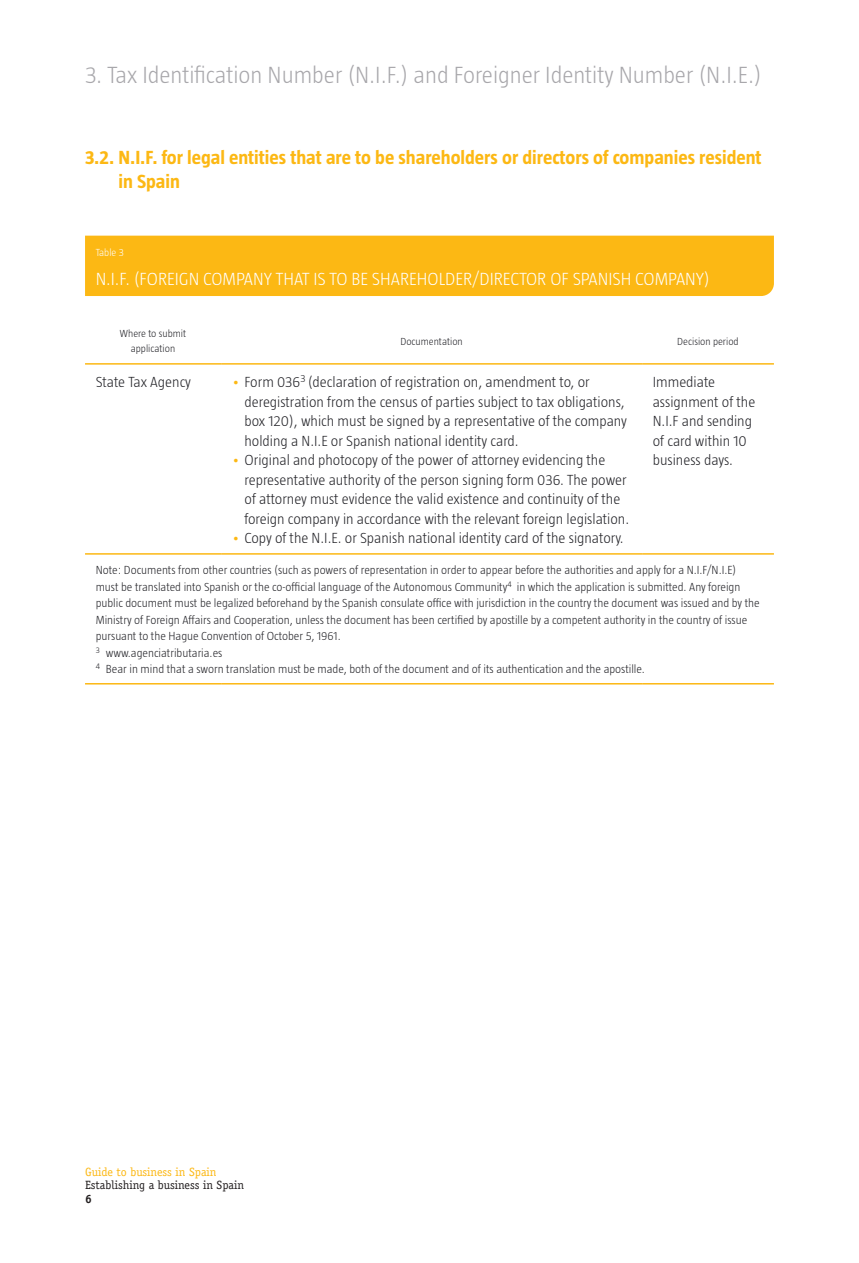
<style>
.page{position:relative;width:859px;height:1263px;background:#fff}
.page>*{position:absolute;margin:0;border:0;box-sizing:border-box;transform-origin:0 0}
.CABECERA-GENERAL{font:300 24px "Taz";color:#a8a7ab}
.GENERAL-NIVEL-2{font:700 19.5px/24px "Taz";color:#fcb814}
.t1{font:300 18px "Taz";color:#fff}
.TABLA-PARRAFO-IZQUIE{font:300 15px/19.5px "Taz";color:#212126}
.TABLA-PIE{font:300 12px/16.5px "Taz";color:#212126}
.t2{font:12px "Officina Serif Std";color:#231f20}
.t3{font:12px "Officina Serif Std";color:#fcb814}
.t4{font:700 12px "Officina Serif Std";color:#231f20}
.TABLA-CABECERA{font:300 10.5px/15px "Taz";color:#212126;text-align:center}
.t5{font:300 10.5px "Taz";color:#fff}
.s1{color:#fcb814}
</style>
<div class="page">
<div style="left:85px;top:236px;width:689px;height:60px;background:#fcb814"></div>
<hr style="left:85px;top:363px;width:136px;height:2px;background:#fcb814">
<hr style="left:221px;top:363px;width:421px;height:2px;background:#fcb814">
<hr style="left:642px;top:363px;width:132px;height:2px;background:#fcb814">
<hr style="left:85px;top:683px;width:136px;height:1px;background:#fcb814">
<hr style="left:221px;top:683px;width:421px;height:1px;background:#fcb814">
<hr style="left:642px;top:683px;width:132px;height:1px;background:#fcb814">
<hr style="left:85px;top:553px;width:136px;height:2px;background:#fcb814">
<hr style="left:221px;top:553px;width:421px;height:2px;background:#fcb814">
<hr style="left:642px;top:553px;width:132px;height:2px;background:#fcb814">
<p class="CABECERA-GENERAL" style="left:85px;top:62px;width:678px">3. Tax Identification Number (N.I.F.) and Foreigner Identity Number (N.I.E.)</p>
<p class="GENERAL-NIVEL-2" style="left:118px;top:146px;width:645px;text-indent:-33px">3.2. N.I.F. for legal entities that are to be shareholders or directors of companies resident in Spain</p>
<p class="t5" style="left:96px;top:247px;width:30px">Table 3</p>
<p class="t1" style="left:96px;top:270px;width:616px">N.I.F. (FOREIGN COMPANY THAT IS TO BE SHAREHOLDER/DIRECTOR OF SPANISH COMPANY)</p>
<p class="TABLA-CABECERA" style="left:120px;top:326px;width:68px">Where to submit application</p>
<p class="TABLA-CABECERA" style="left:400px;top:334px;width:64px">Documentation</p>
<p class="TABLA-CABECERA" style="left:677px;top:334px;width:63px">Decision period</p>
<p class="TABLA-PARRAFO-IZQUIE" style="left:96px;top:373px;width:97px">State Tax Agency</p>
<p class="TABLA-PARRAFO-IZQUIE" style="left:244px;top:373px;width:384px;text-indent:-13px"><span class="s1">•</span> Form 036<sup>3</sup> (declaration of registration on, amendment to, or deregistration from the census of parties subject to tax obligations, box 120), which must be signed by a representative of the company holding a N.I.E or Spanish national identity card.</p>
<p class="TABLA-PARRAFO-IZQUIE" style="left:244px;top:451px;width:386px;text-indent:-13px"><span class="s1">•</span> Original and photocopy of the power of attorney evidencing the representative authority of the person signing form 036. The power of attorney must evidence the valid existence and continuity of the foreign company in accordance with the relevant foreign legislation.</p>
<p class="TABLA-PARRAFO-IZQUIE" style="left:232px;top:529px;width:393px"><span class="s1">•</span> Copy of the N.I.E. or Spanish national identity card of the signatory.</p>
<p class="TABLA-PARRAFO-IZQUIE" style="left:653px;top:373px;width:104px">Immediate assignment of the<br>N.I.F and sending of card within 10 business days.</p>
<p class="TABLA-PIE" style="left:96px;top:562px;width:666px">Note: Documents from other countries (such as powers of representation in order to appear before the authorities and apply for a N.I.F/N.I.E) must be translated into Spanish or the co-official language of the Autonomous Community<sup>4</sup> in which the application is submitted. Any foreign public document must be legalized beforehand by the Spanish consulate office with jurisdiction in the country the document was issued and by the Ministry of Foreign Affairs and Cooperation, unless the document has been certified by apostille by a competent authority in the country of issue pursuant to the Hague Convention of October 5, 1961.</p>
<p class="TABLA-PIE" style="left:96px;top:644px;width:128px"><sup>3</sup> www.agenciatributaria.es</p>
<p class="TABLA-PIE" style="left:96px;top:661px;width:551px"><sup>4</sup> Bear in mind that a sworn translation must be made, both of the document and of its authentication and the apostille.</p>
<p class="t3" style="left:85px;top:1165px;width:133px">Guide to business in Spain</p>
<p class="t2" style="left:85px;top:1178px;width:161px">Establishing a business in Spain</p>
<p class="t4" style="left:85px;top:1191px;width:8px">6</p>
</div>
